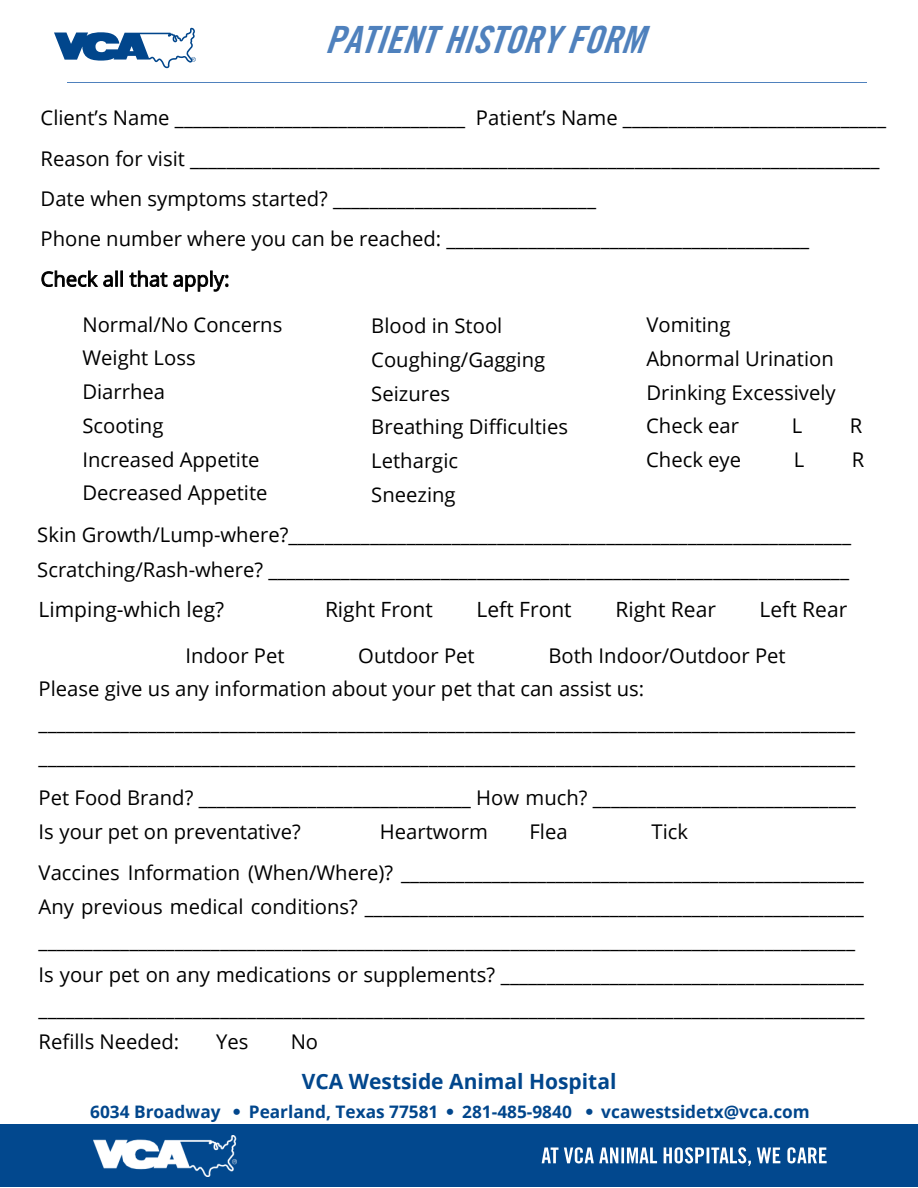
<style>
.page{position:relative;width:918px;height:1188px;background:#fff}
.page>*{position:absolute;margin:0;border:0;box-sizing:border-box;transform-origin:0 0}
.t1{font:italic 37.5px "Trade Gothic LT Std Bd Cn 20";color:#4f81bd}
.t2{font:21px "Open Sans";color:#000}
.t3{font:700 21px "Open Sans";color:#01468c}
.t4{font:20.25px/33.8px "Open Sans";color:#000}
.t5{font:700 17.25px "Open Sans";color:#01468c}
.s1{font-family:"Trade Gothic LT Std Bd Cn 20";font-weight:400}
</style>
<div class="page">
<svg style="left:54px;top:28px;width:142px;height:40px"></svg>
<div style="left:0;top:1124px;width:918px;height:62px;background:#02488e"></div>
<img style="left:93px;top:1135px;width:144px;height:41px">
<svg style="left:542px;top:1147px;width:285px;height:19px"></svg>
<hr style="left:67px;top:82px;width:799px;height:1px;background:#4f81bd">
<h1 class="t1" style="left:325px;top:17px;width:335px">PATIENTHISTORYFORM</h1>
<p class="t4" style="left:41px;top:97px;width:847px;line-height:40.2px">Client’s Name ________________________________ Patient’s Name _____________________________ Reason for visit ____________________________________________________________________________ Date when symptoms started? _____________________________<br>Phone number where you can be reached: ________________________________________<br>Check all that apply:</p>
<p class="t4" style="left:371px;top:308px;width:198px">Blood in Stool<br>Coughing/Gagging<br>Seizures<br>Breathing Difficulties<br>Lethargic<br>Sneezing</p>
<p class="t4" style="left:646px;top:308px;width:191px">Vomiting<br>Abnormal Urination<br>Drinking Excessively<br>Check ear</p>
<p class="t4" style="left:82px;top:307px;width:201px">Normal/No Concerns<br>Weight Loss<br>Diarrhea<br>Scooting<br>Increased Appetite<br>Decreased Appetite</p>
<p class="t4" style="left:37px;top:516px;width:815px;line-height:35.2px">Skin Growth/Lump-where?______________________________________________________________<br>Scratching/Rash-where? ________________________________________________________________</p>
<p class="t2" style="left:39px;top:595px;width:187px">Limping-which leg?</p>
<p class="t2" style="left:325px;top:595px;width:109px">Right Front</p>
<p class="t2" style="left:477px;top:595px;width:97px">Left Front</p>
<p class="t2" style="left:615px;top:595px;width:102px">Right Rear</p>
<p class="t2" style="left:760px;top:595px;width:89px">Left Rear</p>
<p class="t4" style="left:185px;top:638px;width:101px">Indoor Pet</p>
<p class="t4" style="left:358px;top:638px;width:118px">Outdoor Pet</p>
<p class="t4" style="left:792px;top:409px;width:12px">L</p>
<p class="t4" style="left:850px;top:409px;width:14px">R</p>
<p class="t4" style="left:646px;top:442px;width:97px">Check eye</p>
<p class="t4" style="left:794px;top:442px;width:12px">L</p>
<p class="t4" style="left:852px;top:442px;width:14px">R</p>
<p class="t4" style="left:39px;top:638px;width:818px;text-indent:510px">Both Indoor/Outdoor Pet<br>Please give us any information about your pet that can assist us: __________________________________________________________________________________________ __________________________________________________________________________________________</p>
<p class="t4" style="left:39px;top:780px;width:819px">Pet Food Brand? ______________________________ How much? _____________________________<br>Is your pet on preventative?</p>
<p class="t4" style="left:39px;top:810px;width:827px;line-height:41.2px;text-indent:613px">Tick<br>Vaccines Information (When/Where)? ___________________________________________________</p>
<p class="t4" style="left:39px;top:889px;width:827px">Any previous medical conditions? _______________________________________________________ __________________________________________________________________________________________ Is your pet on any medications or supplements? ________________________________________ ___________________________________________________________________________________________ Refills Needed:</p>
<p class="t4" style="left:380px;top:814px;width:110px">Heartworm</p>
<p class="t4" style="left:529px;top:814px;width:40px">Flea</p>
<p class="t4" style="left:216px;top:1025px;width:34px">Yes</p>
<p class="t4" style="left:291px;top:1024px;width:29px">No</p>
<p class="t3" style="left:302px;top:1066px;width:316px">VCA Westside Animal Hospital</p>
<p class="t5" style="left:90px;top:1099px;width:721px">6034 Broadway <span class="s1">•</span> Pearland, Texas 77581 <span class="s1">•</span> 281-485-9840 <span class="s1">•</span> vcawestsidetx@vca.com</p>
</div>
